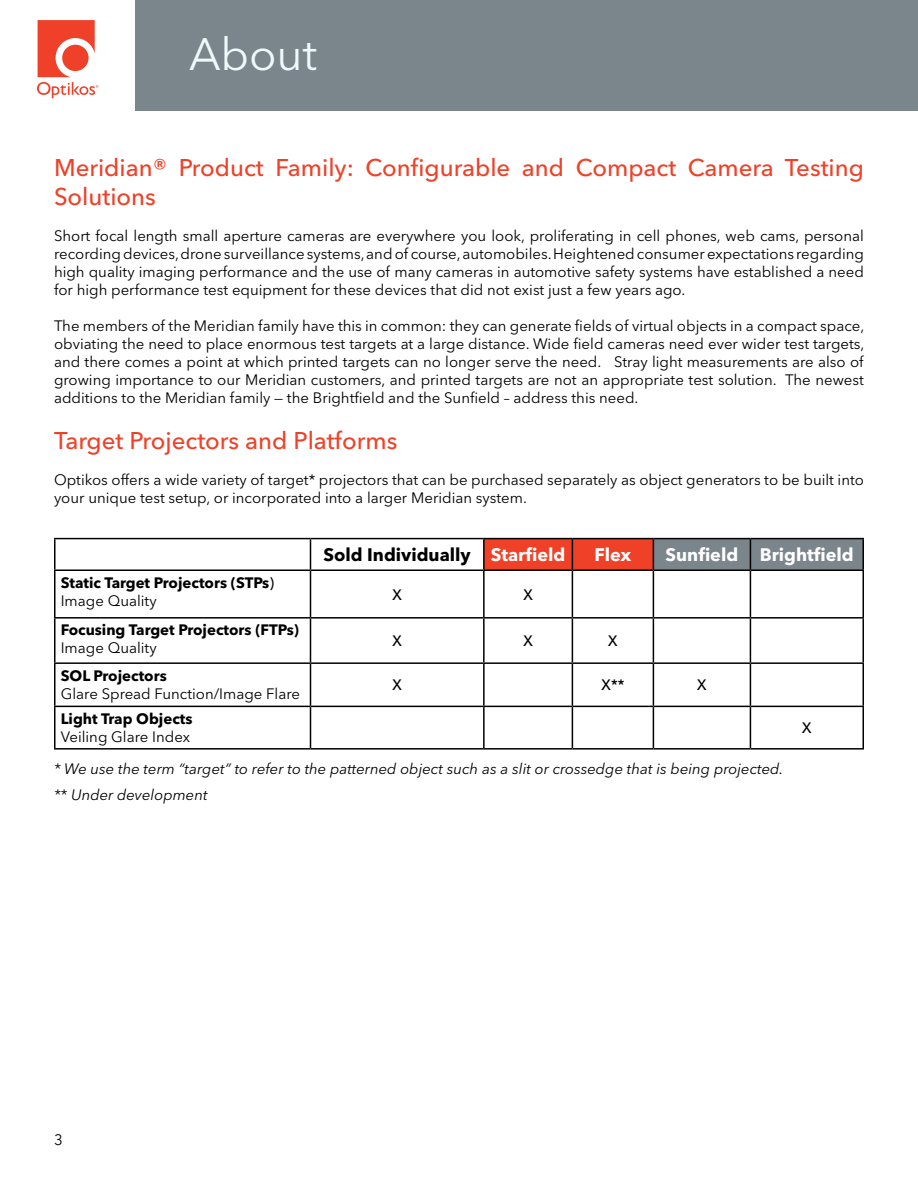
<style>
.page{position:relative;width:918px;height:1188px;background:#fff}
.page>*{position:absolute;margin:0;border:0;box-sizing:border-box;transform-origin:0 0}
.t1{font:45px "Avenir Next LT Pro";color:#eff8fa}
.t2{font:500 24px/28.8px "Avenir Next LT Pro";color:#ef4128}
.t3{font:700 18px "Avenir Next LT Pro";color:#000}
.t4{font:700 18px "Avenir Next LT Pro";color:#fff}
.t5{font:15px/18px "Avenir Next LT Pro";color:#000;text-align:justify}
.t6{font:italic 15px "Avenir Next LT Pro";color:#000}
.t7{font:700 15px/18px "Avenir Next LT Pro";color:#000}
.t8{font:500 15px "Avenir Next LT Pro";color:#000}
.s1{font-weight:500}
.s2{font-weight:400}
.s3{color:#fff}
</style>
<div class="page">
<div style="left:136px;top:0;width:782px;height:110px;background:#7b858c"></div>
<svg style="left:37px;top:20px;width:61px;height:78px"></svg>
<svg style="left:485px;top:539px;width:377px;height:30px;background:#ac645d"></svg>
<hr style="left:54px;top:538px;width:256px;height:1px;background:#000">
<hr style="left:54px;top:539px;width:2px;height:30px;background:#000">
<hr style="left:310px;top:538px;width:174px;height:1px;background:#000">
<hr style="left:310px;top:539px;width:1px;height:30px;background:#000">
<hr style="left:484px;top:538px;width:88px;height:1px;background:#000">
<hr style="left:483px;top:539px;width:2px;height:30px;background:#000">
<hr style="left:572px;top:538px;width:81px;height:1px;background:#000">
<hr style="left:572px;top:539px;width:1px;height:30px;background:#000">
<hr style="left:653px;top:538px;width:97px;height:1px;background:#000">
<hr style="left:653px;top:539px;width:1px;height:30px;background:#000">
<hr style="left:750px;top:538px;width:114px;height:1px;background:#000">
<hr style="left:750px;top:539px;width:1px;height:30px;background:#000">
<hr style="left:862px;top:539px;width:2px;height:30px;background:#000">
<hr style="left:54px;top:569px;width:256px;height:2px;background:#000">
<hr style="left:54px;top:571px;width:2px;height:46px;background:#000">
<hr style="left:310px;top:569px;width:174px;height:2px;background:#000">
<hr style="left:310px;top:571px;width:1px;height:46px;background:#000">
<hr style="left:484px;top:569px;width:88px;height:2px;background:#000">
<hr style="left:483px;top:571px;width:2px;height:46px;background:#000">
<hr style="left:572px;top:569px;width:81px;height:2px;background:#000">
<hr style="left:572px;top:571px;width:1px;height:46px;background:#000">
<hr style="left:653px;top:569px;width:97px;height:2px;background:#000">
<hr style="left:653px;top:571px;width:1px;height:46px;background:#000">
<hr style="left:750px;top:569px;width:114px;height:2px;background:#000">
<hr style="left:750px;top:571px;width:1px;height:46px;background:#000">
<hr style="left:862px;top:571px;width:2px;height:46px;background:#000">
<hr style="left:54px;top:617px;width:256px;height:2px;background:#000">
<hr style="left:54px;top:619px;width:2px;height:43px;background:#000">
<hr style="left:310px;top:617px;width:174px;height:2px;background:#000">
<hr style="left:310px;top:619px;width:1px;height:43px;background:#000">
<hr style="left:484px;top:617px;width:88px;height:2px;background:#000">
<hr style="left:483px;top:619px;width:2px;height:43px;background:#000">
<hr style="left:572px;top:617px;width:81px;height:2px;background:#000">
<hr style="left:572px;top:619px;width:1px;height:43px;background:#000">
<hr style="left:653px;top:617px;width:97px;height:2px;background:#000">
<hr style="left:653px;top:619px;width:1px;height:43px;background:#000">
<hr style="left:750px;top:617px;width:114px;height:2px;background:#000">
<hr style="left:750px;top:619px;width:1px;height:43px;background:#000">
<hr style="left:862px;top:619px;width:2px;height:43px;background:#000">
<hr style="left:54px;top:662px;width:256px;height:2px;background:#000">
<hr style="left:54px;top:664px;width:2px;height:42px;background:#000">
<hr style="left:310px;top:662px;width:174px;height:2px;background:#000">
<hr style="left:310px;top:664px;width:1px;height:42px;background:#000">
<hr style="left:484px;top:662px;width:88px;height:2px;background:#000">
<hr style="left:483px;top:664px;width:2px;height:42px;background:#000">
<hr style="left:572px;top:662px;width:81px;height:2px;background:#000">
<hr style="left:572px;top:664px;width:1px;height:42px;background:#000">
<hr style="left:653px;top:662px;width:97px;height:2px;background:#000">
<hr style="left:653px;top:664px;width:1px;height:42px;background:#000">
<hr style="left:750px;top:662px;width:114px;height:2px;background:#000">
<hr style="left:750px;top:664px;width:1px;height:42px;background:#000">
<hr style="left:862px;top:664px;width:2px;height:42px;background:#000">
<hr style="left:54px;top:706px;width:256px;height:1px;background:#000">
<hr style="left:54px;top:707px;width:2px;height:41px;background:#000">
<hr style="left:310px;top:706px;width:174px;height:1px;background:#000">
<hr style="left:310px;top:707px;width:1px;height:41px;background:#000">
<hr style="left:484px;top:706px;width:88px;height:1px;background:#000">
<hr style="left:483px;top:707px;width:2px;height:41px;background:#000">
<hr style="left:572px;top:706px;width:81px;height:1px;background:#000">
<hr style="left:572px;top:707px;width:1px;height:41px;background:#000">
<hr style="left:653px;top:706px;width:97px;height:1px;background:#000">
<hr style="left:653px;top:707px;width:1px;height:41px;background:#000">
<hr style="left:750px;top:706px;width:114px;height:1px;background:#000">
<hr style="left:750px;top:707px;width:1px;height:41px;background:#000">
<hr style="left:862px;top:707px;width:2px;height:41px;background:#000">
<hr style="left:54px;top:748px;width:256px;height:2px;background:#000">
<hr style="left:310px;top:748px;width:174px;height:2px;background:#000">
<hr style="left:484px;top:748px;width:88px;height:2px;background:#000">
<hr style="left:572px;top:748px;width:81px;height:2px;background:#000">
<hr style="left:653px;top:748px;width:97px;height:2px;background:#000">
<hr style="left:750px;top:748px;width:114px;height:2px;background:#000">
<h1 class="t1" style="left:189px;top:27px;width:130px">About</h1>
<h2 class="t2" style="left:54px;top:153px;width:811px">Meridian® Product Family: Configurable and Compact Camera Testing<br>Solutions</h2>
<p class="t5" style="left:54px;top:226px;width:812px">Short focal length small aperture cameras are everywhere you look, proliferating in cell phones, web cams, personal recording devices, drone surveillance systems, and of course, automobiles. Heightened consumer expectations regarding high quality imaging performance and the use of many cameras in automotive safety systems have established a need for high performance test equipment for these devices that did not exist just a few years ago.</p>
<p class="t5" style="left:54px;top:316px;width:812px">The members of the Meridian family have this in common: they can generate fields of virtual objects in a compact space, obviating the need to place enormous test targets at a large distance. Wide field cameras need ever wider test targets, and there comes a point at which printed targets can no longer serve the need. Stray light measurements are also of growing importance to our Meridian customers, and printed targets are not an appropriate test solution. The newest additions to the Meridian family — the Brightfield and the Sunfield – address this need.</p>
<h2 class="t2" style="left:54px;top:427px;width:345px">Target Projectors and Platforms</h2>
<p class="t5" style="left:54px;top:471px;width:811px">Optikos offers a wide variety of target* projectors that can be purchased separately as object generators to be built into your unique test setup, or incorporated into a larger Meridian system.</p>
<p class="t7" style="left:61px;top:573px;width:215px">Static Target Projectors (STPs<span class="s1">)<br></span><span class="s2">Image Quality</span></p>
<p class="t7" style="left:61px;top:621px;width:240px">Focusing Target Projectors (FTPs)</p>
<p class="t5" style="left:61px;top:639px;width:97px">Image Quality</p>
<p class="t7" style="left:61px;top:666px;width:108px">SOL Projectors</p>
<p class="t5" style="left:61px;top:684px;width:241px">Glare Spread Function/Image Flare</p>
<p class="t7" style="left:61px;top:709px;width:133px">Light Trap Objects</p>
<p class="t5" style="left:61px;top:728px;width:131px">Veiling Glare Index</p>
<p class="t3" style="left:324px;top:544px;width:243px">Sold Individually <span class="s3">Starfield</span></p>
<p class="t4" style="left:595px;top:544px;width:38px">Flex</p>
<p class="t4" style="left:666px;top:544px;width:190px">Sunfield Brightfield</p>
<p class="t8" style="left:392px;top:585px;width:12px">X</p>
<p class="t8" style="left:523px;top:585px;width:12px">X</p>
<p class="t8" style="left:392px;top:632px;width:12px">X</p>
<p class="t8" style="left:523px;top:632px;width:12px">X</p>
<p class="t8" style="left:608px;top:632px;width:12px">X</p>
<p class="t8" style="left:392px;top:676px;width:12px">X</p>
<p class="t8" style="left:601px;top:676px;width:25px">X**</p>
<p class="t8" style="left:697px;top:676px;width:12px">X</p>
<p class="t8" style="left:802px;top:719px;width:12px">X</p>
<p class="t6" style="left:54px;top:760px;width:731px">* We use the term “target” to refer to the patterned object such as a slit or crossedge that is being projected.</p>
<p class="t6" style="left:54px;top:785px;width:155px">** Under development</p>
<p class="t5" style="left:54px;top:1131px;width:10px">3</p>
</div>
